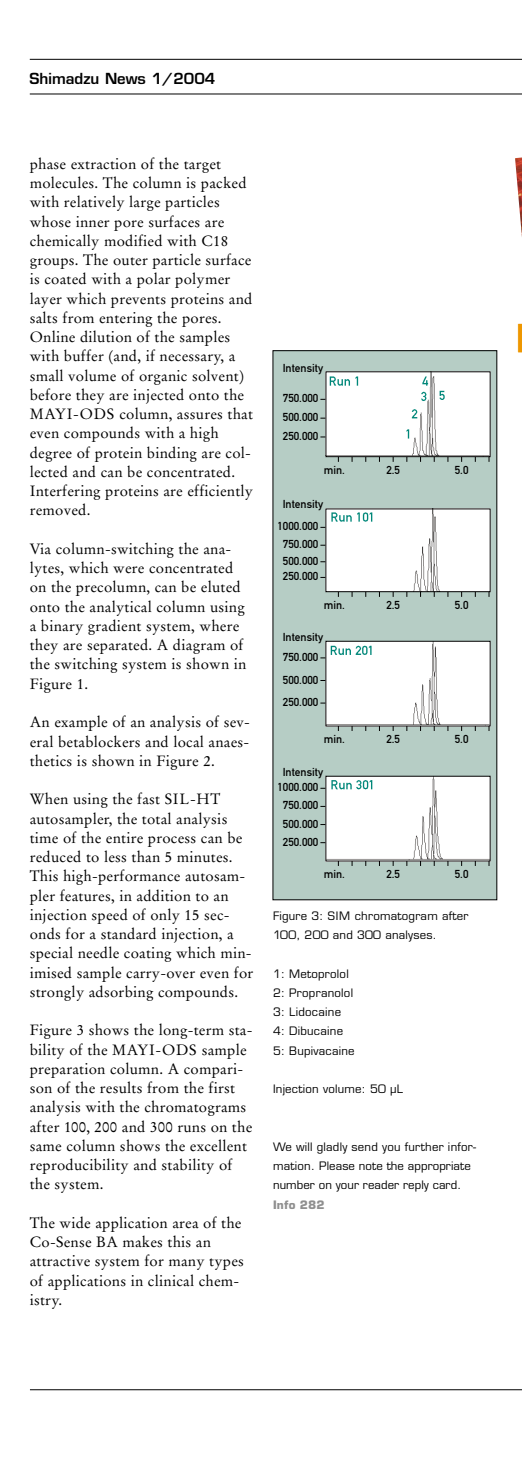
<style>
.page{position:relative;width:522px;height:1474px;background:#fff}
.page>*{position:absolute;margin:0;border:0;box-sizing:border-box;transform-origin:0 0}
.t1{font:14.88px/19.2px "Stempel Garamond";letter-spacing:.015em;color:#000}
.t2{font:600 14.88px "Eurostile";color:#000}
.t3{font:11.38px/19.2px "Eurostile";letter-spacing:.02em;color:#000}
.t4{font:11.38px "DIN Mittelschrift Alternate";color:#000}
.t5{font:700 11.38px "Eurostile";letter-spacing:.015em;color:#8f8f8f}
</style>
<div class="page">
<hr style="left:30px;top:94px;width:492px;height:1px;background:#000">
<hr style="left:30px;top:59px;width:492px;height:1px;background:#000">
<div style="left:273px;top:351px;width:223px;height:549px;background:#b6cdc5"></div>
<img style="left:327px;top:373px;width:161px;height:82px">
<div style="left:325px;top:371px;width:165px;height:86px;border:1px solid #000"></div>
<img style="left:327px;top:510px;width:161px;height:80px">
<div style="left:325px;top:508px;width:165px;height:84px;border:1px solid #000"></div>
<img style="left:327px;top:643px;width:161px;height:81px">
<div style="left:325px;top:641px;width:165px;height:85px;border:1px solid #000"></div>
<img style="left:327px;top:778px;width:161px;height:81px">
<svg style="left:515px;top:157px;width:7px;height:196px"></svg>
<p class="t2" style="left:30px;top:72px;width:187px">Shimadzu News 1/2004</p>
<p class="t1" style="left:30px;top:155px;width:225px">phase extraction of the target molecules. The column is packed with relatively large particles whose inner pore surfaces are chemically modified with C18 groups. The outer particle surface is coated with a polar polymer layer which prevents proteins and salts from entering the pores.<br>Online dilution of the samples with buffer (and, if necessary, a small volume of organic solvent) before they are injected onto the<br>MAYI-ODS column, assures that even compounds with a high degree of protein binding are col&shy;lected and can be concentrated.<br>Interfering proteins are efficiently removed.</p>
<p class="t1" style="left:30px;top:540px;width:218px">Via column-switching the ana&shy;lytes, which were concentrated on the precolumn, can be eluted onto the analytical column using a binary gradient system, where they are separated. A diagram of the switching system is shown in<br>Figure 1.</p>
<p class="t1" style="left:30px;top:714px;width:222px;text-align:justify">An example of an analysis of sev&shy;eral betablockers and local anaes&shy;thetics is shown in Figure 2.</p>
<p class="t1" style="left:30px;top:791px;width:225px">When using the fast SIL-HT autosampler, the total analysis time of the entire process can be reduced to less than 5 minutes.<br>This high-performance autosam&shy;pler features, in addition to an injection speed of only 15 sec&shy;onds for a standard injection, a special needle coating which min&shy;imised sample carry-over even for strongly adsorbing compounds.</p>
<p class="t1" style="left:30px;top:1022px;width:224px">Figure 3 shows the long-term sta&shy;bility of the MAYI-ODS sample preparation column. A compari&shy;son of the results from the first analysis with the chromatograms after 100, 200 and 300 runs on the same column shows the excellent reproducibility and stability of the system.</p>
<p class="t1" style="left:30px;top:1214px;width:216px">The wide application area of the<br>Co-Sense BA makes this an attractive system for many types of applications in clinical chem&shy;istry.</p>
<p class="t4" style="left:282px;top:364px;width:42px">Intensity</p>
<p class="t4" style="left:283px;top:394px;width:37px">750.000</p>
<p class="t4" style="left:283px;top:413px;width:37px">500.000</p>
<p class="t4" style="left:283px;top:432px;width:37px">250.000</p>
<p class="t4" style="left:324px;top:466px;width:23px">min.</p>
<p class="t4" style="left:386px;top:466px;width:15px">2.5</p>
<p class="t4" style="left:455px;top:466px;width:15px">5.0</p>
<p class="t4" style="left:282px;top:500px;width:42px">Intensity</p>
<p class="t4" style="left:277px;top:522px;width:42px">1000.000</p>
<p class="t4" style="left:283px;top:540px;width:37px">750.000</p>
<p class="t4" style="left:283px;top:556px;width:37px">500.000</p>
<p class="t4" style="left:283px;top:572px;width:37px">250.000</p>
<p class="t4" style="left:324px;top:601px;width:23px">min.</p>
<p class="t4" style="left:386px;top:601px;width:15px">2.5</p>
<p class="t4" style="left:455px;top:601px;width:15px">5.0</p>
<p class="t4" style="left:282px;top:632px;width:42px">Intensity</p>
<p class="t4" style="left:283px;top:653px;width:37px">750.000</p>
<p class="t4" style="left:283px;top:675px;width:37px">500.000</p>
<p class="t4" style="left:283px;top:698px;width:37px">250.000</p>
<p class="t4" style="left:324px;top:735px;width:23px">min.</p>
<p class="t4" style="left:386px;top:735px;width:15px">2.5</p>
<p class="t4" style="left:455px;top:735px;width:15px">5.0</p>
<p class="t4" style="left:282px;top:767px;width:42px">Intensity</p>
<p class="t4" style="left:277px;top:783px;width:42px">1000.000</p>
<p class="t4" style="left:283px;top:801px;width:37px">750.000</p>
<p class="t4" style="left:283px;top:819px;width:37px">500.000</p>
<p class="t4" style="left:283px;top:837px;width:37px">250.000</p>
<p class="t4" style="left:324px;top:870px;width:23px">min.</p>
<p class="t4" style="left:386px;top:870px;width:15px">2.5</p>
<p class="t4" style="left:455px;top:870px;width:15px">5.0</p>
<p class="t3" style="left:273px;top:907px;width:197px">Figure 3: SIM chromatogram after<br>100, 200 and 300 analyses.</p>
<p class="t3" style="left:273px;top:965px;width:83px">1: Metoprolol<br>2: Propranolol<br>3: Lidocaine<br>4: Dibucaine<br>5: Bupivacaine</p>
<p class="t3" style="left:273px;top:1080px;width:132px">Injection volume: 50 µL</p>
<p class="t3" style="left:273px;top:1138px;width:204px">We will gladly send you further infor&shy;mation. Please note the appropriate number on your reader reply card.</p>
<p class="t5" style="left:273px;top:1200px;width:53px">Info 282</p>
</div>
